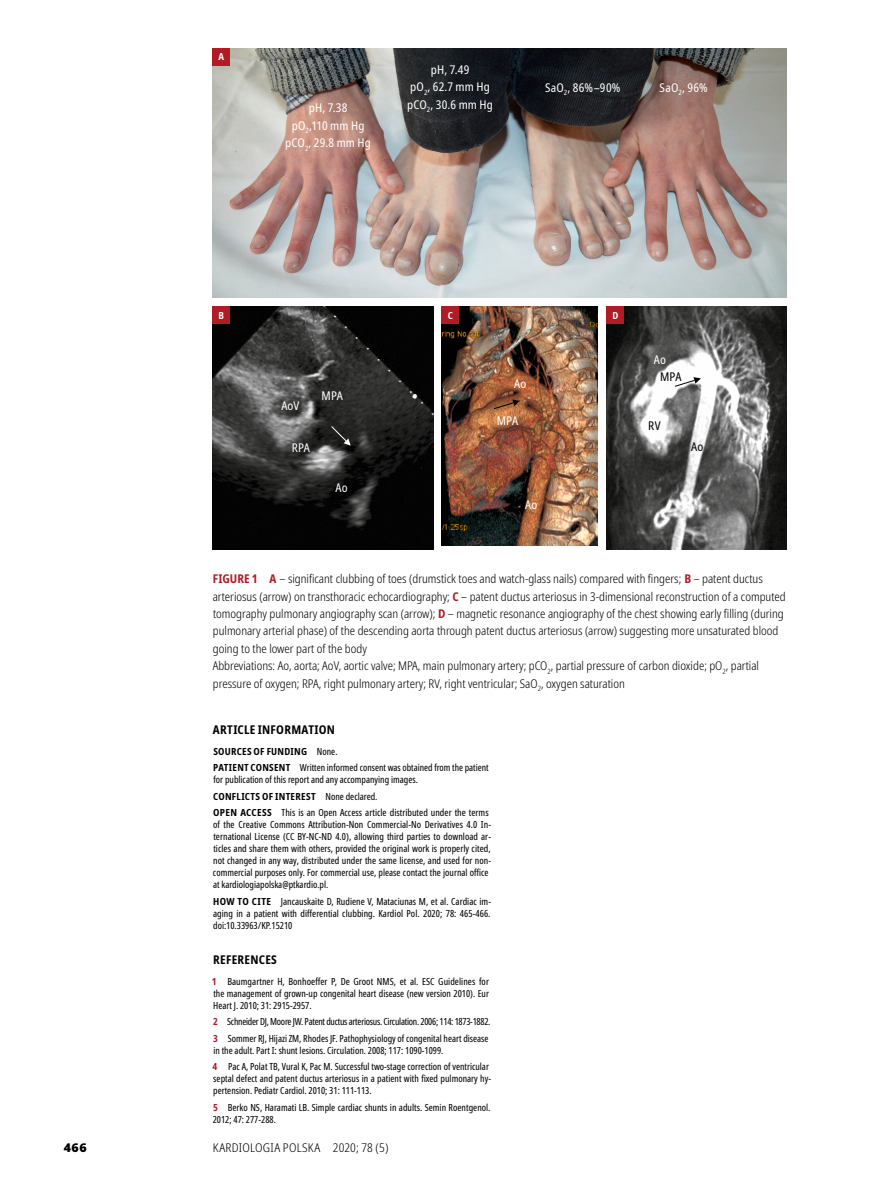
<style>
.page{position:relative;width:872px;height:1191px;background:#fff}
.page>*{position:absolute;margin:0;border:0;box-sizing:border-box;transform-origin:0 0}
.t1{font:300 condensed 12px/17.4px "Noto Sans";color:#000}
.t2{font:condensed 12px/17.4px "Noto Sans";letter-spacing:.02em;color:#fff;text-align:center}
.t3{font:700 condensed 12px "Noto Sans";letter-spacing:.02em;color:#000}
.t4{font:300 condensed 12px "Noto Sans";color:#000;scale:1.04 1}
.t5{font:condensed 12px "Noto Sans";letter-spacing:.015em;color:#000}
.t6{font:900 12px "Noto Sans";color:#000;scale:1.04 1}
.t7{font:extra-condensed 9.75px/12px "Noto Sans";color:#000}
.t8{font:extra-condensed 9.75px/16.5px "Noto Sans";letter-spacing:-.025em;color:#000}
.t9{font:700 condensed 9.75px "Noto Sans";color:#fff}
.s1{font-weight:700;color:#b01b26}
.s2{font-weight:700;font-stretch:condensed}
.s3{font-weight:700;font-stretch:condensed;color:#b01b26}
</style>
<div class="page">
<img style="left:213px;top:48px;width:574px;height:250px">
<img style="left:213px;top:306px;width:220px;height:243px">
<img style="left:442px;top:306px;width:156px;height:239px">
<img style="left:607px;top:306px;width:180px;height:243px">
<div style="left:213px;top:48px;width:17px;height:17px;background:#b01b26"></div>
<div style="left:213px;top:306px;width:17px;height:18px;background:#b01b26"></div>
<div style="left:442px;top:306px;width:17px;height:18px;background:#b01b26"></div>
<div style="left:607px;top:306px;width:17px;height:18px;background:#b01b26"></div>
<svg style="left:330px;top:425px;width:21px;height:20px"></svg>
<svg style="left:674px;top:377px;width:27px;height:10px"></svg>
<svg style="left:493px;top:399px;width:27px;height:10px"></svg>
<p class="t9" style="left:218px;top:50px;width:7px">A</p>
<p class="t2" style="left:285px;top:100px;width:87px">pH, 7.38<br>pO<sub>2</sub>,110 mm Hg pCO<sub>2</sub>, 29.8 mm Hg</p>
<p class="t2" style="left:407px;top:61px;width:87px">pH, 7.49<br>pO<sub>2</sub>, 62.7 mm Hg pCO<sub>2</sub>, 30.6 mm Hg</p>
<p class="t2" style="left:545px;top:79px;width:77px">SaO<sub>2</sub>, 86%–90%</p>
<p class="t2" style="left:659px;top:79px;width:50px">SaO<sub>2</sub>, 96%</p>
<p class="t9" style="left:219px;top:308px;width:7px">B</p>
<p class="t9" style="left:448px;top:308px;width:7px">C</p>
<p class="t9" style="left:612px;top:308px;width:7px">D</p>
<p class="t2" style="left:281px;top:397px;width:20px">AoV</p>
<p class="t2" style="left:322px;top:387px;width:23px">MPA</p>
<p class="t2" style="left:292px;top:439px;width:20px">RPA</p>
<p class="t2" style="left:335px;top:479px;width:14px">Ao</p>
<p class="t2" style="left:514px;top:375px;width:14px">Ao</p>
<p class="t2" style="left:497px;top:412px;width:23px">MPA</p>
<p class="t2" style="left:525px;top:496px;width:14px">Ao</p>
<p class="t2" style="left:654px;top:351px;width:14px">Ao</p>
<p class="t5" style="left:660px;top:369px;width:23px">MPA</p>
<p class="t5" style="left:648px;top:418px;width:14px">RV</p>
<p class="t5" style="left:691px;top:438px;width:14px">Ao</p>
<p class="t1" style="left:213px;top:570px;width:574px"><span class="s1">FIGURE 1 A</span> – significant clubbing of toes (drumstick toes and watch-glass nails) compared with fingers; <span class="s1">B</span> – patent ductus arteriosus (arrow) on transthoracic echocardiography; <span class="s1">C</span> – patent ductus arteriosus in 3-dimensional reconstruction of a computed tomography pulmonary angiography scan (arrow); <span class="s1">D</span> – magnetic resonance angiography of the chest showing early filling (during pulmonary arterial phase) of the descending aorta through patent ductus arteriosus (arrow) suggesting more unsaturated blood going to the lower part of the body<br>Abbreviations: Ao, aorta; AoV, aortic valve; MPA, main pulmonary artery; pCO<sub>2</sub>, partial pressure of carbon dioxide; pO<sub>2</sub>, partial pressure of oxygen; RPA, right pulmonary artery; RV, right ventricular; SaO<sub>2</sub>, oxygen saturation</p>
<p class="t3" style="left:213px;top:721px;width:124px">ARTICLE INFORMATION</p>
<p class="t7" style="left:213px;top:743px;width:277px;line-height:16.5px"><span class="s2">SOURCES OF FUNDING</span> None.<br><span class="s2">PATIENT CONSENT</span> Written informed consent was obtained from the patient</p>
<p class="t7" style="left:213px;top:772px;width:277px;line-height:16.5px">for publication of this report and any accompanying images.<br><span class="s2">CONFLICTS OF INTEREST</span> None declared.<br><span class="s2">OPEN ACCESS</span> This is an Open Access article distributed under the terms</p>
<p class="t7" style="left:213px;top:819px;width:279px">of the Creative Commons Attribution-‑Non Commercial-‑No Derivatives 4.0 In&shy;ternational License (CC BY-‑NC-‑ND 4.0), allowing third parties to download ar&shy;ticles and share them with others, provided the original work is properly cited, not changed in any way, distributed under the same license, and used for non&shy;commercial purposes only. For commercial use, please contact the journal office at kardiologiapolska@ptkardio.pl.</p>
<p class="t7" style="left:213px;top:895px;width:279px;text-align:justify"><span class="s2">HOW TO CITE</span> Jancauskaite D, Rudiene V, Mataciunas M, et al. Cardiac im&shy;aging in a patient with differential clubbing. Kardiol Pol. 2020; 78: 465-466. doi:10.33963/KP.15210</p>
<p class="t3" style="left:213px;top:950px;width:65px">REFERENCES</p>
<p class="t7" style="left:212px;top:975px;width:278px;text-align:justify"><span class="s3">1</span> Baumgartner H, Bonhoeffer P, De Groot NMS, et al. ESC Guidelines for the management of grown-‑up congenital heart disease (new version 2010). Eur Heart J. 2010; 31: 2915-2957.</p>
<p class="t8" style="left:213px;top:1013px;width:279px"><span class="s3">2</span> Schneider DJ, Moore JW. Patent ductus arteriosus. Circulation. 2006; 114: 1873-1882.<br><span class="s3">3</span> Sommer RJ, Hijazi ZM, Rhodes JF. Pathophysiology of congenital heart disease</p>
<p class="t7" style="left:212px;top:1042px;width:278px;line-height:16.5px">in the adult. Part I: shunt lesions. Circulation. 2008; 117: 1090-1099.<br><span class="s3">4</span> Pac A, Polat TB, Vural K, Pac M. Successful two-‑stage correction of ventricular</p>
<p class="t7" style="left:213px;top:1073px;width:279px">septal defect and patent ductus arteriosus in a patient with fixed pulmonary hy&shy;pertension. Pediatr Cardiol. 2010; 31: 111-113.</p>
<p class="t7" style="left:213px;top:1101px;width:279px"><span class="s3">5</span> Berko NS, Haramati LB. Simple cardiac shunts in adults. Semin Roentgenol.<br>2012; 47: 277-288.</p>
<p class="t6" style="left:64px;top:1138px;width:23px">466</p>
<p class="t4" style="left:213px;top:1139px;width:171px">KARDIOLOGIA POLSKA 2020; 78 (5)</p>
</div>
